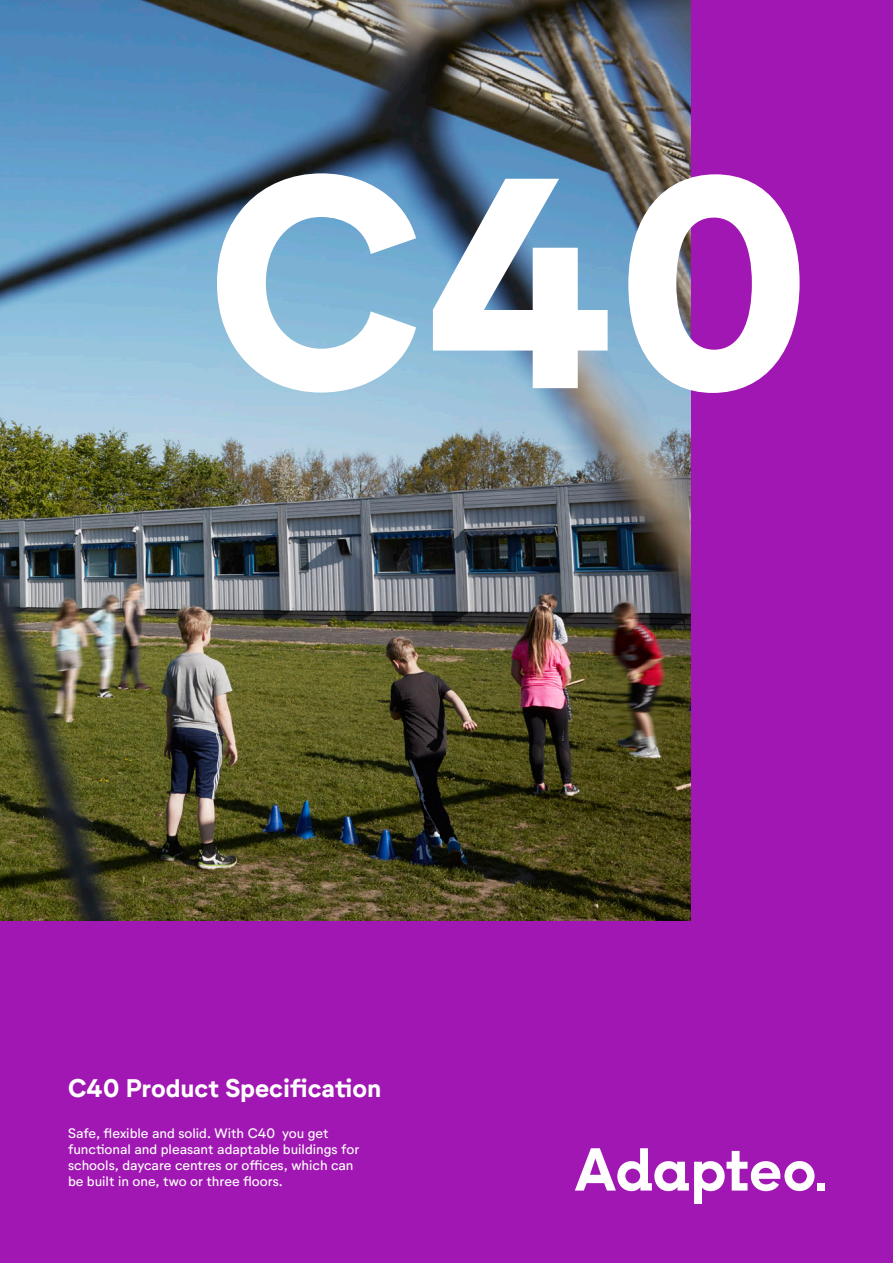
<style>
.page{position:relative;width:893px;height:1263px;background:#a117b3}
.page>*{position:absolute;margin:0;border:0;box-sizing:border-box;transform-origin:0 0}
.t1{font:800 296.1px "Neutrif Studio";color:#fff}
.t2{font:700 25.2px "Neutrif Studio";color:#fff}
.t3{font:13.5px/16.2px "Neutrif Studio";color:#fff}
</style>
<div class="page">
<img style="left:0;top:0;width:690px;height:921px">
<div style="left:817px;top:1183px;width:8px;height:7px;background:#fff"></div>
<svg style="left:575px;top:1148px;width:240px;height:56px"></svg>
<p class="t1" style="left:207px;top:99px;width:604px">C40</p>
<p class="t2" style="left:68px;top:1072px;width:315px">C40 Product Specification</p>
<p class="t3" style="left:68px;top:1125px;width:293px">Safe, flexible and solid. With C40 you get functional and pleasant adaptable buildings for schools, daycare centres or offices, which can be built in one, two or three floors.</p>
</div>
